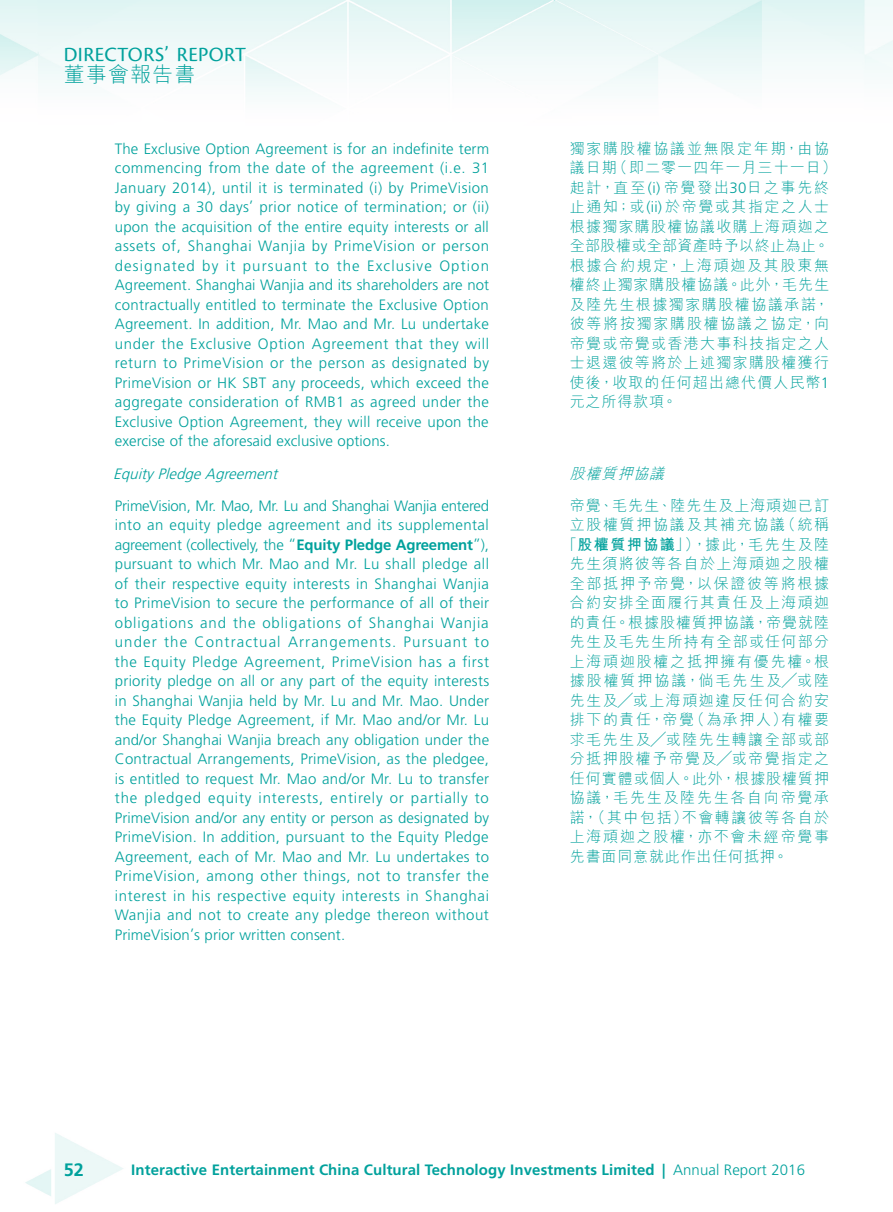
<style>
.page{position:relative;width:893px;height:1212px;background:#fff}
.page>*{position:absolute;margin:0;border:0;box-sizing:border-box;transform-origin:0 0}
.t1{font:21px "Cronos Pro";letter-spacing:.02em;color:#00a19c}
.t2{font:300 21px "M Hei HK";letter-spacing:.055em;color:#00a19c}
.t3{font:700 18px "Frutiger LT Std";color:#00a19c}
.t4{font:300 15px/19.5px "Frutiger LT Std";letter-spacing:.005em;color:#00a19c;text-align:justify}
.t5{font:300 15px/19.5px "M Hei HK";letter-spacing:.1em;color:#00a19c}
.t6{font:700 15px "Frutiger LT Std";letter-spacing:.005em;color:#00a19c}
.t7{font:300 15px "M Hei HK";letter-spacing:.065em;color:#00a19c}
.t8{font:italic 300 15px "Frutiger LT Std";color:#00a19c}
.t9{font:300 15px "M Hei HK";letter-spacing:.13em;color:#00a19c}
.t10{font:300 15px "M Hei HK";letter-spacing:.055em;color:#00a19c}
.t11{font:italic 300 15px "M Hei HK";color:#00a19c}
.s1{font-weight:700}
.s2{font-family:"Frutiger LT Std"}
.s3{font-weight:300}
</style>
<div class="page">
<img style="left:25px;top:1133px;width:98px;height:71px">
<img style="left:0;top:0;width:893px;height:97px">
<h1 class="t1" style="left:64px;top:43px;width:184px">DIRECTORS’ REPORT</h1>
<h1 class="t2" style="left:64px;top:64px;width:133px">董事會報告書</h1>
<p class="t4" style="left:115px;top:139px;width:376px">The Exclusive Option Agreement is for an indefinite term commencing from the date of the agreement (i.e. 31<br>January 2014), until it is terminated (i) by PrimeVision by giving a 30 days’ prior notice of termination; or (ii) upon the acquisition of the entire equity interests or all assets of, Shanghai Wanjia by PrimeVision or person designated by it pursuant to the Exclusive Option Agreement. Shanghai Wanjia and its shareholders are not contractually entitled to terminate the Exclusive Option Agreement. In addition, Mr. Mao and Mr. Lu undertake under the Exclusive Option Agreement that they will return to PrimeVision or the person as designated by PrimeVision or HK SBT any proceeds, which exceed the aggregate consideration of RMB1 as agreed under the Exclusive Option Agreement, they will receive upon the exercise of the aforesaid exclusive options.</p>
<p class="t8" style="left:113px;top:465px;width:170px">EquityPledgeAgreement</p>
<p class="t4" style="left:115px;top:496px;width:376px">PrimeVision, Mr. Mao, Mr. Lu and Shanghai Wanjia entered into an equity pledge agreement and its supplemental agreement (collectively, the “<span class="s1">Equity Pledge Agreement</span>”), pursuant to which Mr. Mao and Mr. Lu shall pledge all of their respective equity interests in Shanghai Wanjia to PrimeVision to secure the performance of all of their obligations and the obligations of Shanghai Wanjia under the Contractual Arrangements. Pursuant to the Equity Pledge Agreement, PrimeVision has a first priority pledge on all or any part of the equity interests in Shanghai Wanjia held by Mr. Lu and Mr. Mao. Under the Equity Pledge Agreement, if Mr. Mao and/or Mr. Lu and/or Shanghai Wanjia breach any obligation under the Contractual Arrangements, PrimeVision, as the pledgee, is entitled to request Mr. Mao and/or Mr. Lu to transfer the pledged equity interests, entirely or partially to PrimeVision and/or any entity or person as designated by PrimeVision. In addition, pursuant to the Equity Pledge Agreement, each of Mr. Mao and Mr. Lu undertakes to PrimeVision, among other things, not to transfer the interest in his respective equity interests in Shanghai Wanjia and not to create any pledge thereon without PrimeVision’s prior written consent.</p>
<p class="t5" style="left:570px;top:138px;width:268px">獨家購股權協議並無限定年期，由協議日期（即二零一四年一月三十一日）起計，直至<span class="s2">(i)</span>帝覺發出<span class="s2">30</span>日之事先終止通知；或<span class="s2">(ii)</span>於帝覺或其指定之人士根據獨家購股權協議收購上海頑迦之全部股權或全部資產時予以終止為止。根據合約規定，上海頑迦及其股東無權終止獨家購股權協議。此外，毛先生及陸先生根據獨家購股權協議承諾，彼等將按獨家購股權協議之協定，向帝覺或帝覺或香港大事科技指定之人士退還彼等將於上述獨家購股權獲行使後，收取的任何超出總代價人民幣<span class="s2">1</span>元之所得款項。</p>
<p class="t11" style="left:570px;top:465px;width:100px">股權質押協議</p>
<p class="t7" style="left:570px;top:498px;width:261px">帝覺、毛先生、陸先生及上海頑迦已訂</p>
<p class="t5" style="left:570px;top:515px;width:261px">立股權質押協議及其補充協議（統稱</p>
<p class="t5" style="left:562px;top:534px;width:268px">「<span class="s1">股權質押協議</span>」），據此，毛先生及陸</p>
<p class="t5" style="left:570px;top:554px;width:261px">先生須將彼等各自於上海頑迦之股權</p>
<p class="t5" style="left:570px;top:573px;width:261px">全部抵押予帝覺，以保證彼等將根據</p>
<p class="t5" style="left:570px;top:593px;width:261px">合約安排全面履行其責任及上海頑迦</p>
<p class="t7" style="left:570px;top:615px;width:261px">的責任。根據股權質押協議，帝覺就陸</p>
<p class="t5" style="left:570px;top:632px;width:261px">先生及毛先生所持有全部或任何部分</p>
<p class="t5" style="left:570px;top:651px;width:261px">上海頑迦股權之抵押擁有優先權。根</p>
<p class="t9" style="left:570px;top:673px;width:261px">據股權質押協議，倘毛先生及╱或陸</p>
<p class="t5" style="left:570px;top:690px;width:261px">先生及╱或上海頑迦違反任何合約安</p>
<p class="t5" style="left:570px;top:710px;width:261px">排下的責任，帝覺（為承押人）有權要</p>
<p class="t5" style="left:570px;top:729px;width:261px">求毛先生及╱或陸先生轉讓全部或部</p>
<p class="t5" style="left:570px;top:749px;width:261px">分抵押股權予帝覺及╱或帝覺指定之</p>
<p class="t7" style="left:570px;top:771px;width:261px">任何實體或個人。此外，根據股權質押</p>
<p class="t5" style="left:570px;top:788px;width:261px">協議，毛先生及陸先生各自向帝覺承</p>
<p class="t5" style="left:570px;top:807px;width:261px">諾，（其中包括）不會轉讓彼等各自於</p>
<p class="t5" style="left:570px;top:827px;width:261px">上海頑迦之股權，亦不會未經帝覺事</p>
<p class="t10" style="left:570px;top:849px;width:220px">先書面同意就此作出任何抵押。</p>
<p class="t3" style="left:64px;top:1159px;width:22px">52</p>
<p class="t6" style="left:131px;top:1160px;width:675px">Interactive Entertainment China Cultural Technology Investments Limited | <span class="s3">Annual Report 2016</span></p>
</div>
